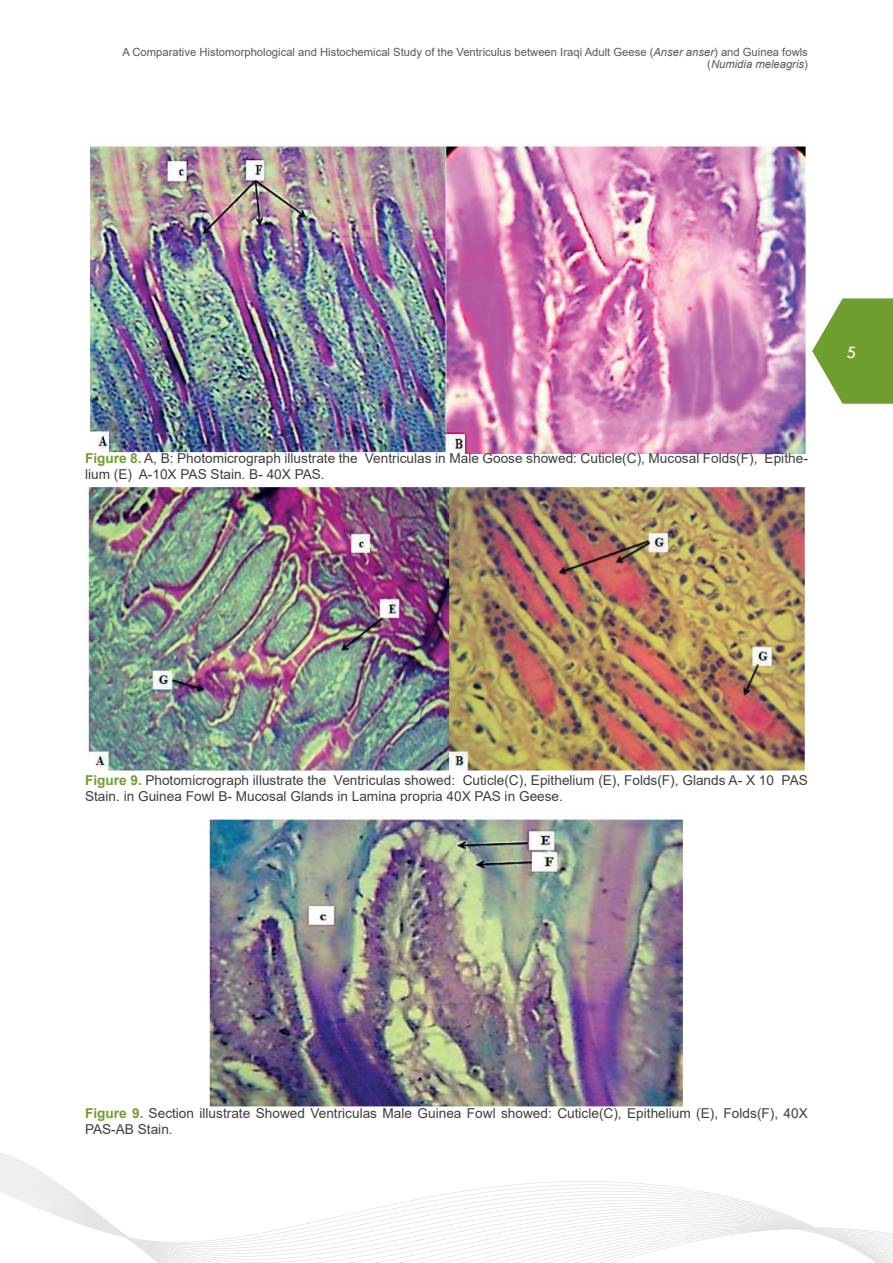
<style>
.page{position:relative;width:893px;height:1263px;background:#fff}
.page>*{position:absolute;margin:0;border:0;box-sizing:border-box;transform-origin:0 0}
.t1{font:18px "Tw Cen";color:#fff}
.t2{font:13.65px/16.4px "Arial";color:#3e3e3f}
.t3{font:11.25px/12px "Arial";color:#57585a;text-align:right}
.s1{font-style:italic}
.s2{font-weight:700;color:#709e2e}
</style>
<div class="page">
<svg style="left:812px;top:298px;width:81px;height:106px"></svg>
<svg style="left:0;top:1167px;width:893px;height:96px"></svg>
<img style="left:90px;top:145px;width:717px;height:308px">
<img style="left:88px;top:487px;width:717px;height:284px">
<img style="left:209px;top:817px;width:475px;height:290px">
<p class="t3" style="left:123px;top:46px;width:687px">A Comparative Histomorphological and Histochemical Study of the Ventriculus between Iraqi Adult Geese (<span class="s1">Anser anser</span>) and Guinea fowls (<span class="s1">Numidia meleagris</span>)</p>
<p class="t2" style="left:85px;top:450px;width:724px"><span class="s2">Figure 8.</span> A, B: Photomicrograph illustrate the Ventriculas in Male Goose showed: Cuticle(C), Mucosal Folds(F), Epithe&shy;lium (E) A-10X PAS Stain. B- 40X PAS.</p>
<h1 class="t1" style="left:846px;top:341px;width:11px">5</h1>
<p class="t2" style="left:85px;top:772px;width:724px"><span class="s2">Figure 9.</span> Photomicrograph illustrate the Ventriculas showed: Cuticle(C), Epithelium (E), Folds(F), Glands A- X 10 PAS<br>Stain. in Guinea Fowl B- Mucosal Glands in Lamina propria 40X PAS in Geese.</p>
<p class="t2" style="left:85px;top:1105px;width:724px"><span class="s2">Figure 9.</span> Section illustrate Showed Ventriculas Male Guinea Fowl showed: Cuticle(C), Epithelium (E), Folds(F), 40X<br>PAS-AB Stain.</p>
</div>
